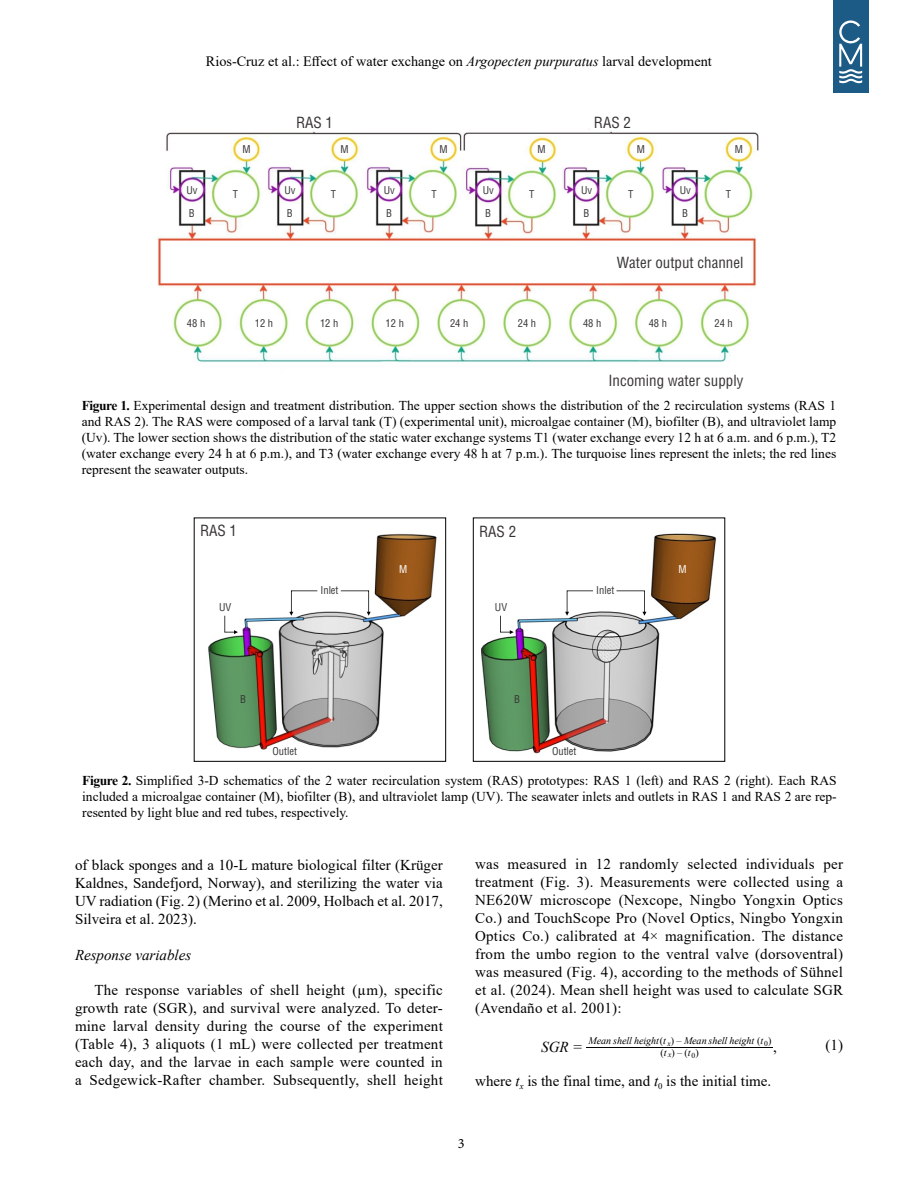
<style>
.page{position:relative;width:918px;height:1188px;background:#fff}
.page>*{position:absolute;margin:0;border:0;box-sizing:border-box;transform-origin:0 0}
.t1{font:italic 15.15px "Times New Roman";color:#000}
.t2{font:15.15px "Times New Roman";color:#000}
.t3{font:15px/18px "Times New Roman";letter-spacing:.015em;color:#000;text-align:justify}
.t4{font:condensed 15px "Helvetica";color:#373435}
.t5{font:italic 15px "Times New Roman";color:#000}
.t6{font:14.25px "Times New Roman";color:#000}
.t7{font:14.25px "Minion Pro";color:#000}
.t8{font:13.5px/16.2px "Times New Roman";color:#000;text-align:justify}
.t9{font:condensed 10.5px/23px "Helvetica";color:#373435}
.t10{font:condensed 10.5px "Helvetica";color:#fff}
.t11{font:italic 10.05px "Times New Roman";letter-spacing:-.005em;color:#000}
.t12{font:10.05px "Times New Roman";color:#000}
.s1{font-style:italic}
.s2{font-weight:700}
.s3{font-style:normal}
</style>
<div class="page">
<div style="left:833px;top:0;width:36px;height:92px;background:#1c5b86"></div>
<svg style="left:839px;top:20px;width:23px;height:64px"></svg>
<hr style="left:587px;top:1047px;width:186px;height:1px;background:#000">
<img style="left:157px;top:131px;width:602px;height:231px">
<img style="left:208px;top:534px;width:229px;height:216px">
<div style="left:194px;top:518px;width:252px;height:244px;border:1px solid #000"></div>
<img style="left:481px;top:533px;width:235px;height:221px">
<div style="left:473px;top:518px;width:252px;height:244px;border:1px solid #000"></div>
<svg style="left:224px;top:616px;width:14px;height:18px"></svg>
<svg style="left:289px;top:590px;width:28px;height:26px"></svg>
<svg style="left:341px;top:590px;width:30px;height:26px"></svg>
<svg style="left:500px;top:616px;width:14px;height:18px"></svg>
<svg style="left:565px;top:590px;width:28px;height:26px"></svg>
<svg style="left:617px;top:590px;width:29px;height:26px"></svg>
<p class="t6" style="left:206px;top:51px;width:507px">Rios-Cruz et al.: Effect of water exchange on <span class="s1">Argopecten purpuratus</span> larval development</p>
<p class="t4" style="left:296px;top:113px;width:39px">RAS 1</p>
<p class="t4" style="left:594px;top:113px;width:39px">RAS 2</p>
<p class="t9" style="left:242px;top:138px;width:10px">M</p>
<p class="t9" style="left:341px;top:138px;width:10px">M</p>
<p class="t9" style="left:439px;top:138px;width:10px">M</p>
<p class="t9" style="left:538px;top:138px;width:10px">M</p>
<p class="t9" style="left:637px;top:138px;width:10px">M</p>
<p class="t9" style="left:735px;top:138px;width:10px">M</p>
<p class="t9" style="left:186px;top:178px;width:13px">Uv<br>B</p>
<p class="t9" style="left:284px;top:178px;width:13px">Uv<br>B</p>
<p class="t9" style="left:384px;top:178px;width:13px">Uv<br>B</p>
<p class="t9" style="left:483px;top:178px;width:13px">Uv<br>B</p>
<p class="t9" style="left:581px;top:178px;width:13px">Uv<br>B</p>
<p class="t9" style="left:680px;top:178px;width:13px">Uv<br>B</p>
<p class="t4" style="left:617px;top:253px;width:128px">Water output channel</p>
<p class="t9" style="left:233px;top:183px;width:7px">T</p>
<p class="t9" style="left:331px;top:183px;width:7px">T</p>
<p class="t9" style="left:431px;top:183px;width:7px">T</p>
<p class="t9" style="left:529px;top:183px;width:7px">T</p>
<p class="t9" style="left:628px;top:183px;width:7px">T</p>
<p class="t9" style="left:726px;top:183px;width:7px">T</p>
<p class="t9" style="left:187px;top:311px;width:20px">48 h</p>
<p class="t9" style="left:255px;top:311px;width:20px">12 h</p>
<p class="t9" style="left:320px;top:311px;width:20px">12 h</p>
<p class="t9" style="left:386px;top:311px;width:20px">12 h</p>
<p class="t9" style="left:450px;top:311px;width:20px">24 h</p>
<p class="t9" style="left:518px;top:311px;width:20px">24 h</p>
<p class="t9" style="left:583px;top:311px;width:20px">48 h</p>
<p class="t9" style="left:649px;top:311px;width:20px">48 h</p>
<p class="t9" style="left:715px;top:311px;width:20px">24 h</p>
<p class="t4" style="left:608px;top:371px;width:136px">Incoming water supply</p>
<p class="t8" style="left:82px;top:397px;width:756px"><span class="s2">Figure 1.</span> Experimental design and treatment distribution. The upper section shows the distribution of the 2 recirculation systems (RAS 1 and RAS 2). The RAS were composed of a larval tank (T) (experimental unit), microalgae container (M), biofilter (B), and ultraviolet lamp (Uv). The lower section shows the distribution of the static water exchange systems T1 (water exchange every 12 h at 6 a.m. and 6 p.m.), T2 (water exchange every 24 h at 6 p.m.), and T3 (water exchange every 48 h at 7 p.m.). The turquoise lines represent the inlets; the red lines represent the seawater outputs.</p>
<p class="t4" style="left:200px;top:522px;width:39px">RAS 1</p>
<p class="t4" style="left:479px;top:522px;width:39px">RAS 2</p>
<p class="t9" style="left:219px;top:596px;width:14px">UV</p>
<p class="t9" style="left:320px;top:578px;width:20px">Inlet</p>
<p class="t10" style="left:399px;top:563px;width:10px">M</p>
<p class="t9" style="left:495px;top:596px;width:14px">UV</p>
<p class="t9" style="left:596px;top:578px;width:20px">Inlet</p>
<p class="t9" style="left:240px;top:688px;width:7px">B</p>
<p class="t9" style="left:514px;top:688px;width:7px">B</p>
<p class="t9" style="left:272px;top:740px;width:26px">Outlet</p>
<p class="t9" style="left:552px;top:740px;width:26px">Outlet</p>
<p class="t10" style="left:678px;top:563px;width:10px">M</p>
<p class="t8" style="left:82px;top:772px;width:756px"><span class="s2">Figure 2.</span> Simplified 3-D schematics of the 2 water recirculation system (RAS) prototypes: RAS 1 (left) and RAS 2 (right). Each RAS included a microalgae container (M), biofilter (B), and ultraviolet lamp (UV). The seawater inlets and outlets in RAS 1 and RAS 2 are rep&shy;resented by light blue and red tubes, respectively.</p>
<p class="t3" style="left:75px;top:855px;width:369px">of black sponges and a 10-L mature biological filter (Krüger Kaldnes, Sandefjord, Norway), and sterilizing the water via UV radiation (Fig. 2) (Merino et al. 2009, Holbach et al. 2017, Silveira et al. 2023).</p>
<p class="t5" style="left:75px;top:944px;width:118px">Response variables</p>
<p class="t3" style="left:75px;top:981px;width:369px;text-indent:20px">The response variables of shell height (µm), specific growth rate (SGR), and survival were analyzed. To deter&shy;mine larval density during the course of the experiment (Table 4), 3 aliquots (1 mL) were collected per treatment each day, and the larvae in each sample were counted in a Sedgewick-Rafter chamber. Subsequently, shell height</p>
<p class="t3" style="left:475px;top:854px;width:369px">was measured in 12 randomly selected individuals per treatment (Fig. 3). Measurements were collected using a NE620W microscope (Nexcope, Ningbo Yongxin Optics Co.) and TouchScope Pro (Novel Optics, Ningbo Yongxin Optics Co.) calibrated at 4× magnification. The distance from the umbo region to the ventral valve (dorsoventral) was measured (Fig. 4), according to the methods of Sühnel et al. (2024). Mean shell height was used to calculate SGR (Avendaño et al. 2001):</p>
<p class="t1" style="left:541px;top:1037px;width:42px">SGR <span class="s3">=</span></p>
<p class="t12" style="left:661px;top:1045px;width:40px">(<span class="s1">t</span> <sub>x</sub>) <span class="s1">–</span> (<span class="s1">t</span><sub>0</sub>)</p>
<p class="t11" style="left:589px;top:1034px;width:184px">Mean shell height<span class="s3">(</span>t <sub>x</sub><span class="s3">)</span> – Mean shell height <span class="s3">(</span>t <sub>0</sub><span class="s3">)</span></p>
<p class="t2" style="left:773px;top:1036px;width:5px">,</p>
<p class="t3" style="left:826px;top:1035px;width:19px">(1)</p>
<p class="t3" style="left:475px;top:1071px;width:298px">where <span class="s1">t</span><sub>x</sub> is the final time, and <span class="s1">t</span><sub>0</sub> is the initial time.</p>
<p class="t7" style="left:458px;top:1134px;width:8px">3</p>
</div>
